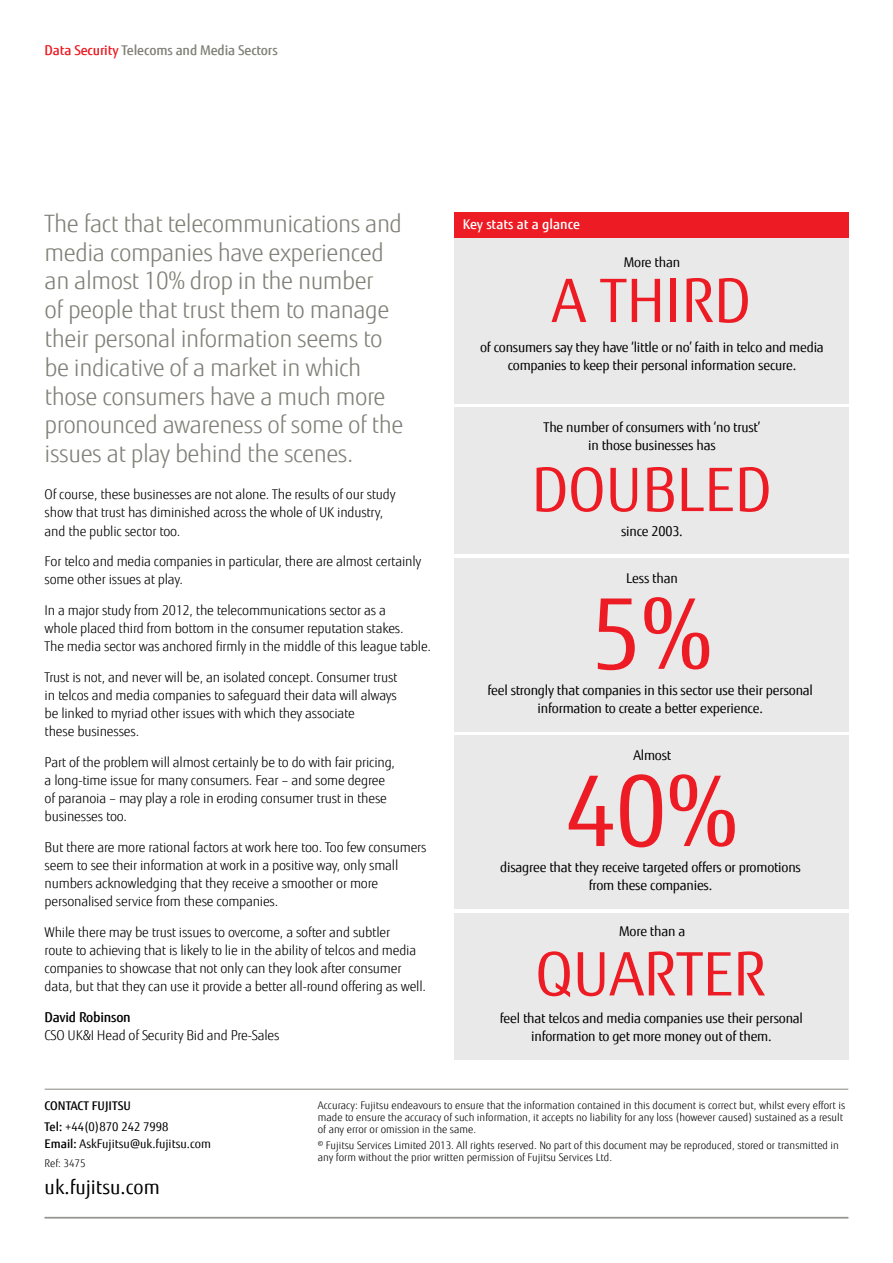
<style>
.page{position:relative;width:893px;height:1263px;background:#fff}
.page>*{position:absolute;margin:0;border:0;box-sizing:border-box;transform-origin:0 0}
.t1{font:97.65px/177.1px "Fujitsu Sans";color:#ed1b23}
.t2{font:60px "Fujitsu Sans";color:#ed1b23}
.t3{font:300 24px/28.8px "Fujitsu Sans";letter-spacing:-.02em;color:#818179}
.t4{font:19.5px "Fujitsu Sans";color:#000}
.t5{font:300 13.5px/18px "Fujitsu Sans";letter-spacing:-.015em;color:#000}
.t6{font:13.5px/18px "Fujitsu Sans";letter-spacing:-.015em;color:#000;text-align:center}
.t7{font:500 13.5px "Fujitsu Sans";letter-spacing:-.01em;color:#818179}
.t8{font:500 13.5px "Fujitsu Sans";color:#fff}
.t9{font:500 13.5px "Fujitsu Sans";letter-spacing:-.015em;color:#000}
.t10{font:500 12px/20.9px "Fujitsu Sans";color:#000}
.t11{font:12px "Fujitsu Sans";color:#000}
.t12{font:300 10.5px/12px "Fujitsu Sans";color:#000}
.s1{color:#ed1b23}
.s2{font-weight:400}
.s3{font-weight:500}
</style>
<div class="page">
<hr style="left:45px;top:1089px;width:803px;height:1px;background:#94948d">
<hr style="left:45px;top:1217px;width:803px;height:1px;background:#94948d">
<div style="left:454px;top:213px;width:395px;height:25px;background:#ed1b23"></div>
<div style="left:454px;top:913px;width:395px;height:147px;background:#e9e9ea"></div>
<div style="left:454px;top:238px;width:395px;height:165px;background:#e9e9ea"></div>
<div style="left:454px;top:407px;width:395px;height:147px;background:#e9e9ea"></div>
<div style="left:454px;top:558px;width:394px;height:174px;background:#e9e9ea"></div>
<div style="left:454px;top:736px;width:395px;height:173px;background:#e9e9ea"></div>
<p class="t7" style="left:45px;top:42px;width:235px"><span class="s1">Data Security</span> Telecoms and Media Sectors</p>
<p class="t3" style="left:45px;top:209px;width:360px">The fact that telecommunications and media companies have experienced an almost 10% drop in the number<br>of people that trust them to manage their personal information seems to be indicative of a market in which those consumers have a much more pronounced awareness of some of the issues at play behind the scenes.</p>
<p class="t5" style="left:45px;top:486px;width:352px">Of course, these businesses are not alone. The results of our study show that trust has diminished across the whole of UK industry, and the public sector too.</p>
<p class="t5" style="left:45px;top:553px;width:378px">For telco and media companies in particular, there are almost certainly some other issues at play.</p>
<p class="t5" style="left:45px;top:602px;width:388px">In a major study from 2012, the telecommunications sector as a<br>whole placed third from bottom in the consumer reputation stakes.<br>The media sector was anchored firmly in the middle of this league table.</p>
<p class="t5" style="left:45px;top:668px;width:354px">Trust is not, and never will be, an isolated concept. Consumer trust in telcos and media companies to safeguard their data will always be linked to myriad other issues with which they associate<br>these businesses.</p>
<p class="t5" style="left:45px;top:753px;width:352px">Part of the problem will almost certainly be to do with fair pricing, a long-time issue for many consumers. Fear – and some degree of paranoia – may play a role in eroding consumer trust in these businesses too.</p>
<p class="t5" style="left:45px;top:838px;width:384px">But there are more rational factors at work here too. Too few consumers seem to see their information at work in a positive way, only small numbers acknowledging that they receive a smoother or more personalised service from these companies.</p>
<p class="t5" style="left:45px;top:923px;width:383px">While there may be trust issues to overcome, a softer and subtler<br>route to achieving that is likely to lie in the ability of telcos and media companies to showcase that not only can they look after consumer data, but that they can use it provide a better all-round offering as well.</p>
<p class="t9" style="left:45px;top:1009px;width:88px">David Robinson</p>
<p class="t5" style="left:45px;top:1026px;width:236px">CSO UK&amp;I Head of Security Bid and Pre-Sales</p>
<p class="t8" style="left:463px;top:216px;width:119px">Key stats at a glance</p>
<p class="t6" style="left:624px;top:253px;width:58px">More than</p>
<h2 class="t2" style="left:552px;top:265px;width:200px">A THIRD</h2>
<p class="t6" style="left:480px;top:338px;width:345px">of consumers say they have ‘little or no’ faith in telco and media companies to keep their personal information secure.</p>
<p class="t6" style="left:544px;top:418px;width:218px">The number of consumers with ‘no trust’ in those businesses has</p>
<h2 class="t2" style="left:531px;top:454px;width:242px">DOUBLED</h2>
<p class="t6" style="left:621px;top:523px;width:63px">since 2003.</p>
<p class="t6" style="left:626px;top:569px;width:53px">Less than</p>
<h1 class="t1" style="left:565px;top:547px;width:175px">5%<br>40%</h1>
<p class="t6" style="left:487px;top:681px;width:327px">feel strongly that companies in this sector use their personal information to create a better experience.</p>
<p class="t6" style="left:633px;top:747px;width:39px">Almost</p>
<p class="t6" style="left:500px;top:858px;width:302px">disagree that they receive targeted offers or promotions from these companies.</p>
<p class="t6" style="left:619px;top:922px;width:68px">More than a</p>
<h2 class="t2" style="left:536px;top:938px;width:232px">QUARTER</h2>
<p class="t6" style="left:500px;top:1009px;width:305px">feel that telcos and media companies use their personal information to get more money out of them.</p>
<p class="t10" style="left:45px;top:1095px;width:125px">CONTACT FUJITSU<br>Tel: <span class="s2">+44(0)870 242 7998</span></p>
<p class="t11" style="left:45px;top:1137px;width:168px"><span class="s3">Email:</span> AskFujitsu@uk.fujitsu.com</p>
<p class="t12" style="left:45px;top:1158px;width:43px">Ref: 3475</p>
<h3 class="t4" style="left:45px;top:1175px;width:117px">uk.fujitsu.com</h3>
<p class="t12" style="left:318px;top:1099px;width:529px">Accuracy: Fujitsu endeavours to ensure that the information contained in this document is correct but, whilst every effort is made to ensure the accuracy of such information, it accepts no liability for any loss (however caused) sustained as a result of any error or omission in the same.</p>
<p class="t12" style="left:318px;top:1139px;width:523px">© Fujitsu Services Limited 2013. All rights reserved. No part of this document may be reproduced, stored or transmitted in any form without the prior written permission of Fujitsu Services Ltd.</p>
</div>
